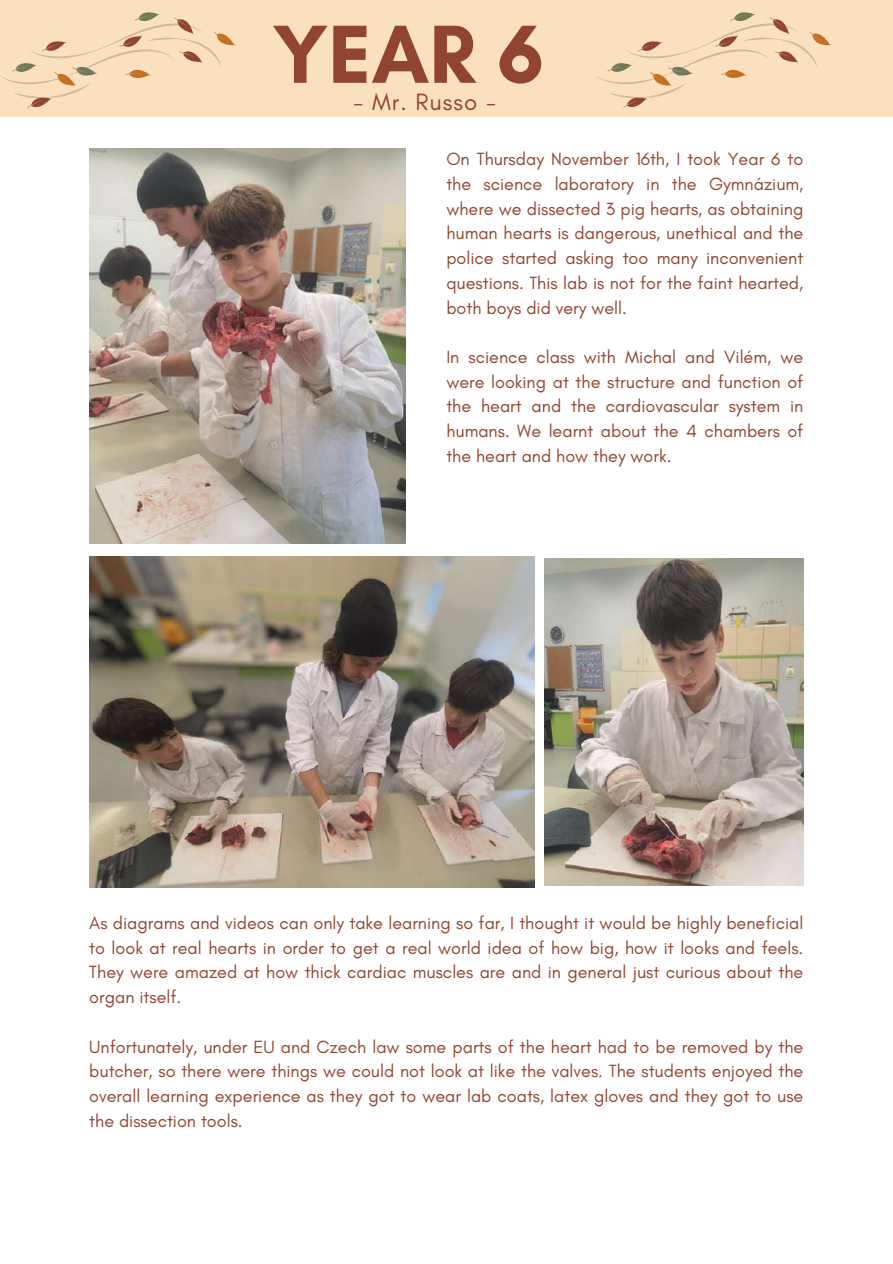
<style>
.page{position:relative;width:893px;height:1264px;background:#fff}
.page>*{position:absolute;margin:0;border:0;box-sizing:border-box;transform-origin:0 0}
.t1{font:700 83.85px "Glacial Indifference";color:#914530}
.t2{font:24px "Glacial Indifference";letter-spacing:.045em;color:#914530}
.t3{font:18px/24.8px "Glacial Indifference";color:#914530;text-align:justify}
</style>
<div class="page">
<div style="left:0;top:0;width:892px;height:117px;background:#fae0be"></div>
<img style="left:89px;top:149px;width:316px;height:394px">
<img style="left:89px;top:556px;width:445px;height:331px">
<img style="left:544px;top:558px;width:259px;height:327px">
<svg style="left:0;top:12px;width:236px;height:96px"></svg>
<svg style="left:596px;top:12px;width:235px;height:96px"></svg>
<h1 class="t1" style="left:272px;top:3px;width:273px">YEAR 6</h1>
<h2 class="t2" style="left:353px;top:88px;width:144px">- Mr. Russo -</h2>
<p class="t3" style="left:446px;top:146px;width:358px">On Thursday November 16th, I took Year 6 to the science laboratory in the Gymnázium, where we dissected 3 pig hearts, as obtaining human hearts is dangerous, unethical and the police started asking too many inconvenient questions. This lab is not for the faint hearted, both boys did very well.</p>
<p class="t3" style="left:446px;top:344px;width:358px">In science class with Michal and Vilém, we were looking at the structure and function of the heart and the cardiovascular system in humans. We learnt about the 4 chambers of the heart and how they work.</p>
<p class="t3" style="left:89px;top:910px;width:715px">As diagrams and videos can only take learning so far, I thought it would be highly beneficial to look at real hearts in order to get a real world idea of how big, how it looks and feels.<br>They were amazed at how thick cardiac muscles are and in general just curious about the organ itself.</p>
<p class="t3" style="left:89px;top:1034px;width:715px">Unfortunately, under EU and Czech law some parts of the heart had to be removed by the butcher, so there were things we could not look at like the valves. The students enjoyed the overall learning experience as they got to wear lab coats, latex gloves and they got to use the dissection tools.</p>
</div>
